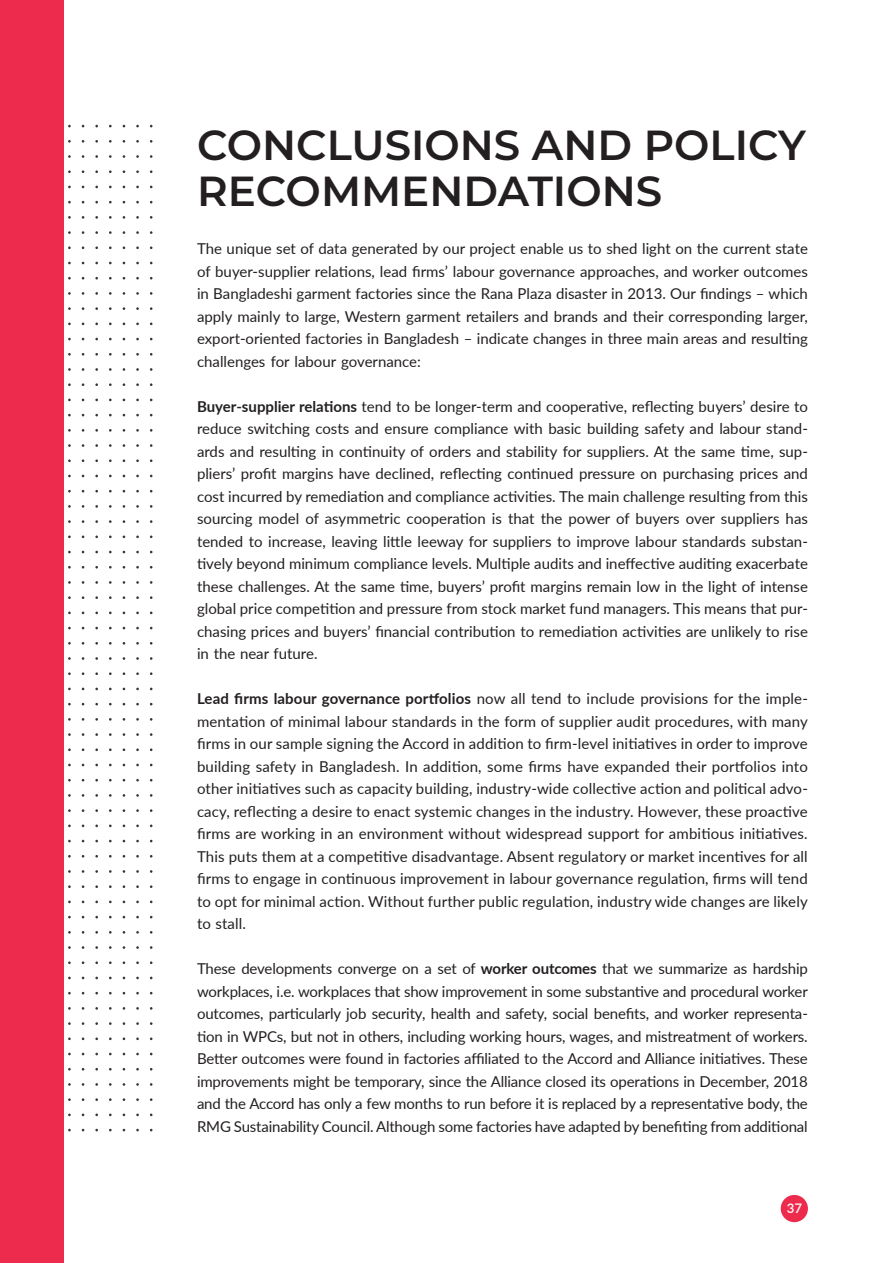
<style>
.page{position:relative;width:893px;height:1263px;background:#fff}
.page>*{position:absolute;margin:0;border:0;box-sizing:border-box;transform-origin:0 0}
.Heading_1{font:600 42px/46.5px "Montserrat";color:#231f20}
.Body_Text{font:15px/22.5px "Lato";color:#231f20;text-align:justify}
.t1{font:600 13.2px "Lato";color:#fff}
.s1{font-weight:700}
</style>
<div class="page">
<svg style="left:68px;top:1129px;width:85px;height:2px"></svg>
<svg style="left:68px;top:1113px;width:85px;height:3px"></svg>
<svg style="left:68px;top:1098px;width:85px;height:3px"></svg>
<svg style="left:68px;top:1083px;width:85px;height:3px"></svg>
<svg style="left:68px;top:1068px;width:85px;height:2px"></svg>
<svg style="left:68px;top:1053px;width:85px;height:2px"></svg>
<svg style="left:68px;top:1037px;width:85px;height:3px"></svg>
<svg style="left:68px;top:1022px;width:85px;height:3px"></svg>
<svg style="left:68px;top:1007px;width:85px;height:3px"></svg>
<svg style="left:68px;top:992px;width:85px;height:2px"></svg>
<svg style="left:68px;top:977px;width:85px;height:2px"></svg>
<svg style="left:68px;top:961px;width:85px;height:3px"></svg>
<svg style="left:68px;top:946px;width:85px;height:3px"></svg>
<svg style="left:68px;top:931px;width:85px;height:3px"></svg>
<svg style="left:68px;top:916px;width:85px;height:2px"></svg>
<svg style="left:68px;top:900px;width:85px;height:3px"></svg>
<svg style="left:68px;top:885px;width:85px;height:3px"></svg>
<svg style="left:68px;top:870px;width:85px;height:3px"></svg>
<svg style="left:68px;top:855px;width:85px;height:2px"></svg>
<svg style="left:68px;top:840px;width:85px;height:2px"></svg>
<svg style="left:68px;top:824px;width:85px;height:3px"></svg>
<svg style="left:68px;top:809px;width:85px;height:3px"></svg>
<svg style="left:68px;top:794px;width:85px;height:3px"></svg>
<svg style="left:68px;top:779px;width:85px;height:2px"></svg>
<svg style="left:68px;top:764px;width:85px;height:2px"></svg>
<svg style="left:68px;top:748px;width:85px;height:3px"></svg>
<svg style="left:68px;top:733px;width:85px;height:3px"></svg>
<svg style="left:68px;top:718px;width:85px;height:3px"></svg>
<svg style="left:68px;top:703px;width:85px;height:2px"></svg>
<svg style="left:68px;top:688px;width:85px;height:2px"></svg>
<svg style="left:68px;top:672px;width:85px;height:3px"></svg>
<svg style="left:68px;top:657px;width:85px;height:3px"></svg>
<svg style="left:68px;top:642px;width:85px;height:3px"></svg>
<svg style="left:68px;top:627px;width:85px;height:2px"></svg>
<svg style="left:68px;top:611px;width:85px;height:3px"></svg>
<svg style="left:68px;top:596px;width:85px;height:3px"></svg>
<svg style="left:68px;top:581px;width:85px;height:3px"></svg>
<svg style="left:68px;top:566px;width:85px;height:2px"></svg>
<svg style="left:68px;top:551px;width:85px;height:2px"></svg>
<svg style="left:68px;top:535px;width:85px;height:3px"></svg>
<svg style="left:68px;top:520px;width:85px;height:3px"></svg>
<svg style="left:68px;top:505px;width:85px;height:3px"></svg>
<svg style="left:68px;top:490px;width:85px;height:2px"></svg>
<svg style="left:68px;top:475px;width:85px;height:2px"></svg>
<svg style="left:68px;top:459px;width:85px;height:3px"></svg>
<svg style="left:68px;top:444px;width:85px;height:3px"></svg>
<svg style="left:68px;top:429px;width:85px;height:3px"></svg>
<svg style="left:68px;top:414px;width:85px;height:2px"></svg>
<svg style="left:68px;top:399px;width:85px;height:2px"></svg>
<svg style="left:68px;top:383px;width:85px;height:3px"></svg>
<svg style="left:68px;top:368px;width:85px;height:3px"></svg>
<svg style="left:68px;top:353px;width:85px;height:3px"></svg>
<svg style="left:68px;top:338px;width:85px;height:2px"></svg>
<svg style="left:68px;top:322px;width:85px;height:3px"></svg>
<svg style="left:68px;top:307px;width:85px;height:3px"></svg>
<svg style="left:68px;top:292px;width:85px;height:3px"></svg>
<svg style="left:68px;top:277px;width:85px;height:2px"></svg>
<svg style="left:68px;top:262px;width:85px;height:2px"></svg>
<svg style="left:68px;top:246px;width:85px;height:3px"></svg>
<svg style="left:68px;top:231px;width:85px;height:3px"></svg>
<svg style="left:68px;top:216px;width:85px;height:3px"></svg>
<svg style="left:68px;top:201px;width:85px;height:2px"></svg>
<svg style="left:68px;top:186px;width:85px;height:2px"></svg>
<svg style="left:68px;top:170px;width:85px;height:3px"></svg>
<svg style="left:68px;top:155px;width:85px;height:3px"></svg>
<svg style="left:68px;top:140px;width:85px;height:3px"></svg>
<svg style="left:68px;top:125px;width:85px;height:2px"></svg>
<div style="left:0;top:0;width:64px;height:1263px;background:#ed2b4d"></div>
<div style="left:781px;top:1195px;width:27px;height:27px;background:#ed2b4d;border-radius:50%"></div>
<p class="Heading_1" style="left:197px;top:120px;width:610px">CONCLUSIONS AND POLICY<br>RECOMMENDATIONS</p>
<p class="Body_Text" style="left:197px;top:237px;width:612px">The unique set of data generated by our project enable us to shed light on the current state of buyer-supplier relations, lead firms’ labour governance approaches, and worker outcomes in Bangladeshi garment factories since the Rana Plaza disaster in 2013. Our findings – which apply mainly to large, Western garment retailers and brands and their corresponding larger, export-oriented factories in Bangladesh – indicate changes in three main areas and resulting challenges for labour governance:</p>
<p class="Body_Text" style="left:197px;top:394px;width:612px"><span class="s1">Buyer-supplier relations</span> tend to be longer-term and cooperative, reflecting buyers’ desire to reduce switching costs and ensure compliance with basic building safety and labour stand&shy;ards and resulting in continuity of orders and stability for suppliers. At the same time, sup&shy;pliers’ profit margins have declined, reflecting continued pressure on purchasing prices and cost incurred by remediation and compliance activities. The main challenge resulting from this sourcing model of asymmetric cooperation is that the power of buyers over suppliers has tended to increase, leaving little leeway for suppliers to improve labour standards substan&shy;tively beyond minimum compliance levels. Multiple audits and ineffective auditing exacerbate these challenges. At the same time, buyers’ profit margins remain low in the light of intense global price competition and pressure from stock market fund managers. This means that pur&shy;chasing prices and buyers’ financial contribution to remediation activities are unlikely to rise in the near future.</p>
<p class="Body_Text" style="left:197px;top:687px;width:612px"><span class="s1">Lead firms labour governance portfolios</span> now all tend to include provisions for the imple&shy;mentation of minimal labour standards in the form of supplier audit procedures, with many firms in our sample signing the Accord in addition to firm-level initiatives in order to improve building safety in Bangladesh. In addition, some firms have expanded their portfolios into other initiatives such as capacity building, industry-wide collective action and political advo&shy;cacy, reflecting a desire to enact systemic changes in the industry. However, these proactive firms are working in an environment without widespread support for ambitious initiatives.<br>This puts them at a competitive disadvantage. Absent regulatory or market incentives for all firms to engage in continuous improvement in labour governance regulation, firms will tend to opt for minimal action. Without further public regulation, industry wide changes are likely to stall.</p>
<p class="Body_Text" style="left:197px;top:957px;width:612px">These developments converge on a set of <span class="s1">worker outcomes</span> that we summarize as hardship workplaces, i.e. workplaces that show improvement in some substantive and procedural worker outcomes, particularly job security, health and safety, social benefits, and worker representa&shy;tion in WPCs, but not in others, including working hours, wages, and mistreatment of workers.<br>Better outcomes were found in factories affiliated to the Accord and Alliance initiatives. These improvements might be temporary, since the Alliance closed its operations in December, 2018 and the Accord has only a few months to run before it is replaced by a representative body, the RMG Sustainability Council. Although some factories have adapted by benefiting from additional</p>
<p class="t1" style="left:787px;top:1199px;width:17px">37</p>
</div>
